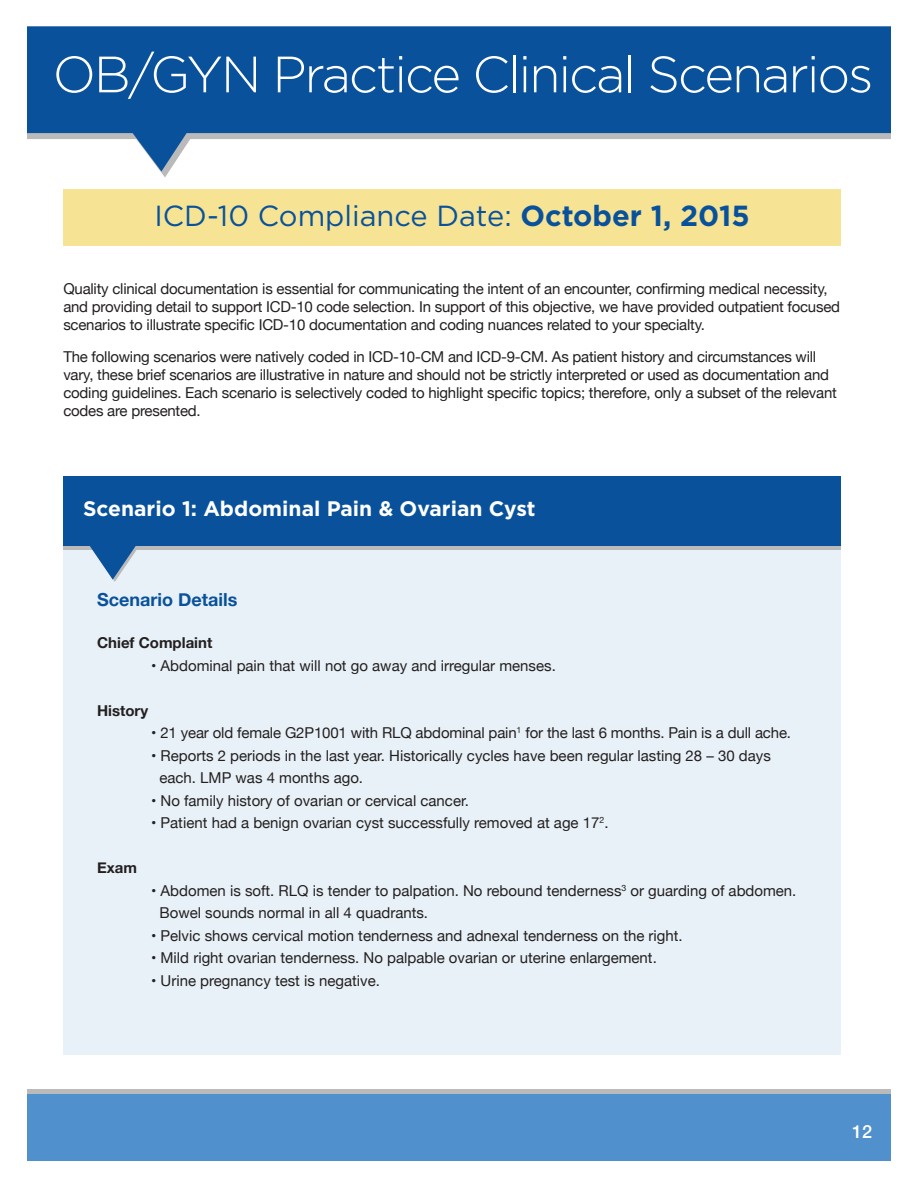
<style>
.page{position:relative;width:918px;height:1188px;background:#fff}
.page>*{position:absolute;margin:0;border:0;box-sizing:border-box;transform-origin:0 0}
.t1{font:300 51px "Gotham";letter-spacing:-.04em;color:#fff}
.t2{font:28.95px "Gotham";color:#09529b}
.t3{font:700 21px "Gotham";color:#fff}
.t4{font:700 18px "Helvetica Neue";color:#09529b}
.t5{font:500 18px "Helvetica Neue";color:#fff}
.t6{font:15px/18px "Helvetica Neue";letter-spacing:-.015em;color:#231f20}
.t7{font:700 15px "Helvetica Neue";color:#231f20}
.s1{font-weight:700}
</style>
<div class="page">
<div style="left:27px;top:1089px;width:864px;height:65px;background:linear-gradient(to right,#bababa,#bababa)"></div>
<div style="left:27px;top:1095px;width:864px;height:66px;background:#5090cc"></div>
<svg style="left:27px;top:26px;width:864px;height:146px;fill:#09529b"></svg>
<div style="left:63px;top:189px;width:778px;height:56px;background:#f6e394"></div>
<div style="left:63px;top:541px;width:778px;height:514px;background:#e8f1f7"></div>
<div style="left:63px;top:495px;width:778px;height:55px;background:#bababa"></div>
<svg style="left:90px;top:546px;width:47px;height:36px"></svg>
<div style="left:63px;top:476px;width:778px;height:70px;background:#09529b"></div>
<h2 class="t1" style="left:53px;top:47px;width:822px">OB/GYN Practice Clinical Scenarios</h2>
<p class="t2" style="left:154px;top:200px;width:597px">ICD-10 Compliance Date: <span class="s1">October 1, 2015</span></p>
<p class="t6" style="left:63px;top:281px;width:778px">Quality clinical documentation is essential for communicating the intent of an encounter, confirming medical necessity, and providing detail to support ICD-10 code selection. In support of this objective, we have provided outpatient focused scenarios to illustrate specific ICD-10 documentation and coding nuances related to your specialty.</p>
<p class="t6" style="left:63px;top:348px;width:775px">The following scenarios were natively coded in ICD-10-CM and ICD-9-CM. As patient history and circumstances will vary, these brief scenarios are illustrative in nature and should not be strictly interpreted or used as documentation and coding guidelines. Each scenario is selectively coded to highlight specific topics; therefore, only a subset of the relevant codes are presented.</p>
<h3 class="t3" style="left:83px;top:497px;width:454px">Scenario 1: Abdominal Pain &amp; Ovarian Cyst</h3>
<p class="t4" style="left:97px;top:586px;width:142px">Scenario Details</p>
<p class="t7" style="left:97px;top:631px;width:117px">Chief Complaint</p>
<p class="t6" style="left:151px;top:657px;width:406px">• Abdominal pain that will not go away and irregular menses.</p>
<p class="t7" style="left:97px;top:698px;width:53px">History</p>
<p class="t6" style="left:151px;top:725px;width:642px">• 21 year old female G2P1001 with RLQ abdominal pain<sup>1</sup> for the last 6 months. Pain is a dull ache.</p>
<p class="t6" style="left:159px;top:745px;width:613px;line-height:22.5px;text-indent:-8px">• Reports 2 periods in the last year. Historically cycles have been regular lasting 28 – 30 days each. LMP was 4 months ago.</p>
<p class="t6" style="left:151px;top:792px;width:319px">• No family history of ovarian or cervical cancer.</p>
<p class="t6" style="left:151px;top:815px;width:459px">• Patient had a benign ovarian cyst successfully removed at age 17<sup>2</sup>.</p>
<p class="t7" style="left:97px;top:856px;width:41px">Exam</p>
<p class="t6" style="left:159px;top:880px;width:638px;line-height:22.5px;text-indent:-8px">• Abdomen is soft. RLQ is tender to palpation. No rebound tenderness<sup>3</sup> or guarding of abdomen.<br>Bowel sounds normal in all 4 quadrants.</p>
<p class="t6" style="left:151px;top:927px;width:533px">• Pelvic shows cervical motion tenderness and adnexal tenderness on the right.</p>
<p class="t6" style="left:151px;top:950px;width:507px">• Mild right ovarian tenderness. No palpable ovarian or uterine enlargement.</p>
<p class="t6" style="left:151px;top:972px;width:230px">• Urine pregnancy test is negative.</p>
<p class="t5" style="left:852px;top:1117px;width:22px">12</p>
</div>
